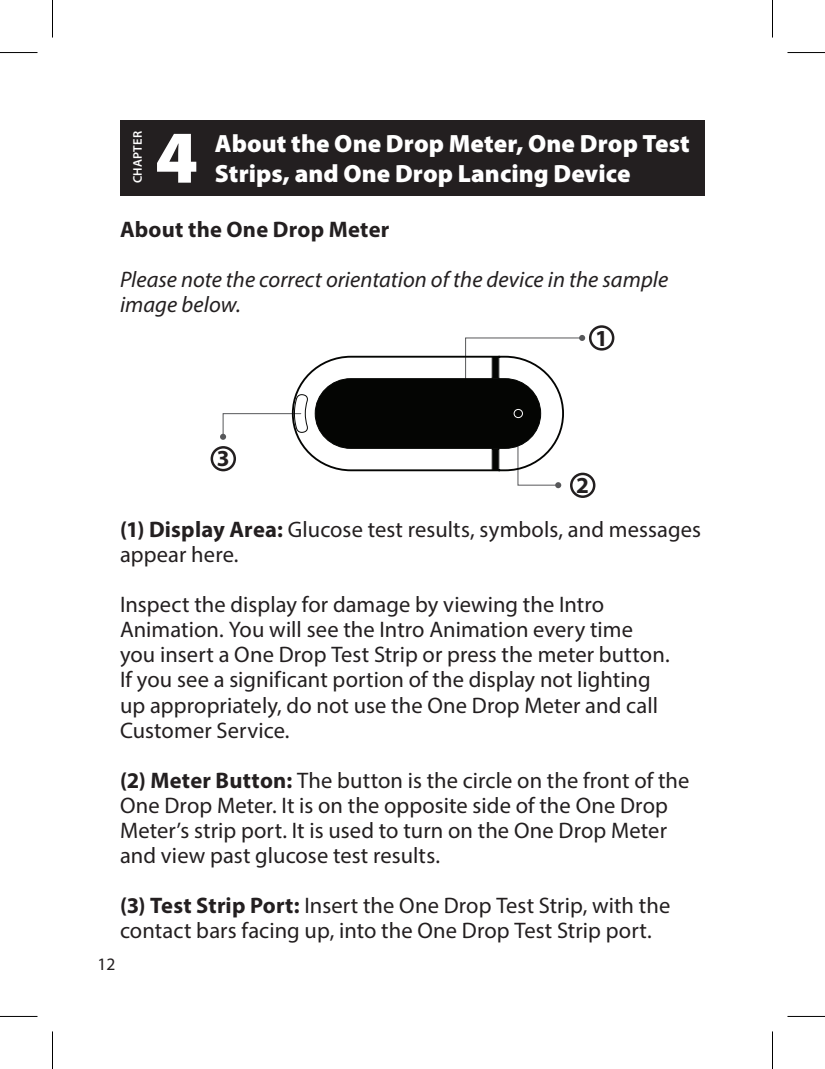
<style>
.page{position:relative;width:825px;height:1069px;background:#fff}
.page>*{position:absolute;margin:0;border:0;box-sizing:border-box;transform-origin:0 0}
.t1{font:900 75px "Myriad Pro";color:#fff}
.t2{font:900 25px "Myriad Pro";color:#fff}
.t3{font:700 23px "Myriad Pro";color:#231f20}
.t4{font:22.5px/25px "Myriad Pro";letter-spacing:.005em;color:#231f20}
.t5{font:italic 22.5px/25px "Myriad Pro";letter-spacing:.005em;color:#231f20}
.t6{font:700 22.5px "Myriad Pro";letter-spacing:.01em;color:#231f20}
.t7{font:17.5px "Myriad Pro";color:#231f20}
.t8{font:600 12.5px "Myriad Pro";letter-spacing:.02em;color:#fff}
.s1{font-weight:700}
</style>
<div class="page">
<div style="left:211px;top:446px;width:25px;height:25px;border:2px solid #231f20;border-radius:50%"></div>
<div style="left:589px;top:325px;width:25px;height:25px;border:2px solid #231f20;border-radius:50%"></div>
<div style="left:570px;top:472px;width:25px;height:26px;border:2px solid #231f20;border-radius:50%"></div>
<svg style="left:220px;top:335px;width:365px;height:153px"></svg>
<div style="left:514px;top:409px;width:9px;height:9px;border:1px solid #fff;border-radius:50%"></div>
<div style="left:120px;top:120px;width:585px;height:75px;background:#231f20"></div>
<hr style="left:0;top:52px;width:38px;height:1px;background:#000">
<hr style="left:788px;top:52px;width:37px;height:1px;background:#000">
<hr style="left:0;top:1015px;width:38px;height:1px;background:#000">
<hr style="left:788px;top:1015px;width:37px;height:1px;background:#000">
<hr style="left:52px;top:0;width:1px;height:38px;background:#000">
<hr style="left:52px;top:1031px;width:1px;height:37px;background:#000">
<hr style="left:772px;top:0;width:1px;height:38px;background:#000">
<hr style="left:772px;top:1031px;width:1px;height:37px;background:#000">
<p class="t8" style="left:130px;top:183px;width:54px;rotate:-90deg">CHAPTER</p>
<h1 class="t1" style="left:155px;top:107px;width:44px">4</h1>
<p class="t2" style="left:215px;top:127px;width:476px">About the One Drop Meter, One Drop Test</p>
<p class="t2" style="left:215px;top:157px;width:417px">Strips, and One Drop Lancing Device</p>
<p class="t6" style="left:120px;top:215px;width:271px">About the One Drop Meter</p>
<p class="t5" style="left:120px;top:266px;width:550px">Please note the correct orientation of the device in the sample image below.</p>
<p class="t3" style="left:217px;top:443px;width:14px">3</p>
<p class="t3" style="left:595px;top:323px;width:14px">1</p>
<p class="t3" style="left:576px;top:470px;width:14px">2</p>
<p class="t4" style="left:120px;top:516px;width:583px"><span class="s1">(1) Display Area:</span> Glucose test results, symbols, and messages appear here.</p>
<p class="t4" style="left:120px;top:591px;width:551px">Inspect the display for damage by viewing the Intro Animation. You will see the Intro Animation every time you insert a One Drop Test Strip or press the meter button.<br>If you see a significant portion of the display not lighting up appropriately, do not use the One Drop Meter and call Customer Service.</p>
<p class="t4" style="left:120px;top:766px;width:571px"><span class="s1">(2) Meter Button:</span> The button is the circle on the front of the One Drop Meter. It is on the opposite side of the One Drop Meter’s strip port. It is used to turn on the One Drop Meter and view past glucose test results.</p>
<p class="t4" style="left:120px;top:891px;width:552px"><span class="s1">(3) Test Strip Port:</span> Insert the One Drop Test Strip, with the contact bars facing up, into the One Drop Test Strip port.</p>
<p class="t7" style="left:98px;top:952px;width:19px">12</p>
</div>
